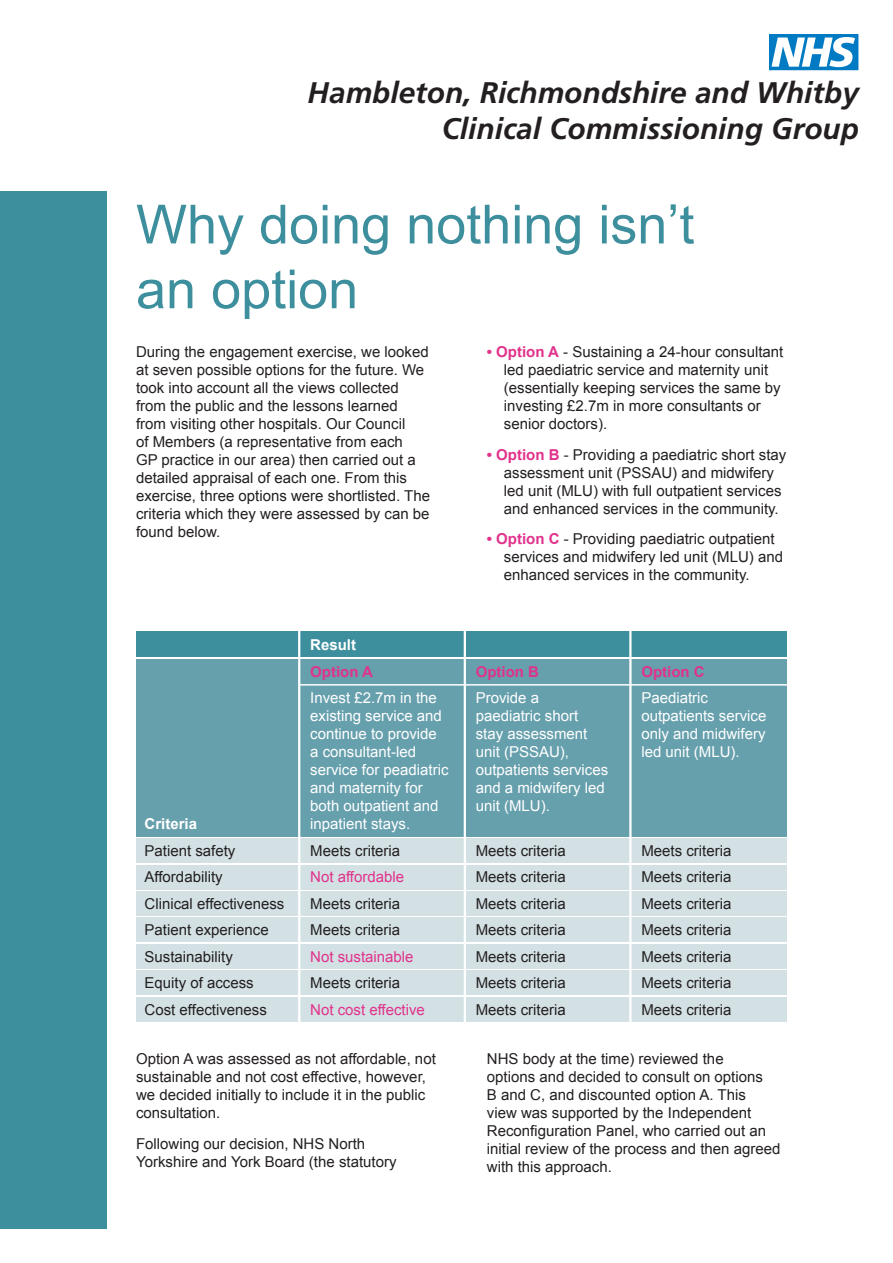
<style>
.page{position:relative;width:893px;height:1263px;background:#fff}
.page>*{position:absolute;margin:0;border:0;box-sizing:border-box;transform-origin:0 0}
.t1{font:54px/64.8px "Arial";color:#3e8f9e}
.t2{font:italic 700 29.85px/35.7px "Frutiger";color:#231f20;text-align:right}
.t3{font:15px/18px "Arial";color:#231f20}
.t4{font:15px/18px "Arial";color:#fff}
.t5{font:15px "Arial";color:#e1328b}
.t6{font:700 15px "Arial";color:#e1328b}
.t7{font:700 15px "Arial";color:#fff}
.s1{font-weight:700;color:#e1328b}
</style>
<div class="page">
<div style="left:0;top:191px;width:106px;height:1038px;background:#3e8f9e"></div>
<svg style="left:769px;top:34px;width:89px;height:36px"></svg>
<div style="left:136px;top:632px;width:651px;height:25px;background:#3e8f9e"></div>
<div style="left:136px;top:659px;width:651px;height:178px;background:#67a0ad"></div>
<div style="left:136px;top:839px;width:651px;height:24px;background:#d3e1e5"></div>
<div style="left:136px;top:865px;width:651px;height:24px;background:#d3e1e5"></div>
<div style="left:136px;top:891px;width:651px;height:25px;background:#d3e1e5"></div>
<div style="left:136px;top:918px;width:651px;height:24px;background:#d3e1e5"></div>
<div style="left:136px;top:944px;width:651px;height:24px;background:#d3e1e5"></div>
<div style="left:136px;top:970px;width:651px;height:25px;background:#d3e1e5"></div>
<div style="left:136px;top:997px;width:651px;height:24px;background:#d3e1e5"></div>
<hr style="left:298px;top:631px;width:2px;height:392px;background:#fff">
<hr style="left:464px;top:631px;width:2px;height:392px;background:#fff">
<hr style="left:629px;top:631px;width:3px;height:392px;background:#fff">
<hr style="left:298px;top:684px;width:489px;height:2px;background:#fff">
<p class="t2" style="left:308px;top:74px;width:553px">Hambleton, Richmondshire and Whitby<br>Clinical Commissioning Group</p>
<p class="t1" style="left:136px;top:192px;width:560px">Why doing nothing isn’t an option</p>
<p class="t3" style="left:136px;top:342px;width:296px">During the engagement exercise, we looked at seven possible options for the future. We took into account all the views collected from the public and the lessons learned from visiting other hospitals. Our Council<br>of Members (a representative from each<br>GP practice in our area) then carried out a detailed appraisal of each one. From this exercise, three options were shortlisted. The criteria which they were assessed by can be found below.</p>
<p class="t3" style="left:504px;top:342px;width:281px;text-indent:-17px"><span class="s1">• Option A</span> - Sustaining a 24-hour consultant led paediatric service and maternity unit (essentially keeping services the same by investing £2.7m in more consultants or senior doctors).</p>
<p class="t3" style="left:504px;top:445px;width:284px;text-indent:-17px"><span class="s1">• Option B</span> - Providing a paediatric short stay assessment unit (PSSAU) and midwifery led unit (MLU) with full outpatient services and enhanced services in the community.</p>
<p class="t3" style="left:504px;top:530px;width:281px;text-indent:-17px"><span class="s1">• Option C</span> - Providing paediatric outpatient services and midwifery led unit (MLU) and enhanced services in the community.</p>
<p class="t7" style="left:145px;top:815px;width:54px">Criteria</p>
<p class="t3" style="left:145px;top:841px;width:92px">Patient safety</p>
<p class="t3" style="left:145px;top:868px;width:80px">Affordability</p>
<p class="t3" style="left:145px;top:894px;width:141px">Clinical effectiveness</p>
<p class="t3" style="left:145px;top:921px;width:126px">Patient experience</p>
<p class="t3" style="left:145px;top:947px;width:90px">Sustainability</p>
<p class="t3" style="left:145px;top:974px;width:111px">Equity of access</p>
<p class="t3" style="left:145px;top:1000px;width:124px">Cost effectiveness</p>
<p class="t7" style="left:310px;top:636px;width:47px">Result</p>
<p class="t6" style="left:310px;top:663px;width:64px">Option A</p>
<p class="t4" style="left:310px;top:689px;width:140px">Invest £2.7m in the existing service and continue to provide a consultant-led service for peadiatric and maternity for both outpatient and inpatient stays.</p>
<p class="t3" style="left:310px;top:841px;width:92px">Meets criteria</p>
<p class="t5" style="left:310px;top:868px;width:95px">Not affordable</p>
<p class="t3" style="left:310px;top:894px;width:92px">Meets criteria</p>
<p class="t3" style="left:310px;top:921px;width:92px">Meets criteria</p>
<p class="t5" style="left:310px;top:948px;width:105px">Not sustainable</p>
<p class="t3" style="left:310px;top:974px;width:92px">Meets criteria</p>
<p class="t5" style="left:310px;top:1001px;width:116px">Not cost effective</p>
<p class="t3" style="left:136px;top:1050px;width:301px">Option A was assessed as not affordable, not sustainable and not cost effective, however, we decided initially to include it in the public consultation.</p>
<p class="t3" style="left:136px;top:1135px;width:262px">Following our decision, NHS North<br>Yorkshire and York Board (the statutory</p>
<p class="t6" style="left:476px;top:663px;width:65px">Option B</p>
<p class="t4" style="left:476px;top:689px;width:134px">Provide a<br>paediatric short stay assessment unit (PSSAU), outpatients services and a midwifery led unit (MLU).</p>
<p class="t3" style="left:476px;top:841px;width:92px">Meets criteria</p>
<p class="t3" style="left:476px;top:868px;width:92px">Meets criteria</p>
<p class="t3" style="left:476px;top:894px;width:92px">Meets criteria</p>
<p class="t3" style="left:476px;top:921px;width:92px">Meets criteria</p>
<p class="t3" style="left:476px;top:947px;width:92px">Meets criteria</p>
<p class="t3" style="left:476px;top:974px;width:92px">Meets criteria</p>
<p class="t3" style="left:476px;top:1000px;width:92px">Meets criteria</p>
<p class="t6" style="left:641px;top:663px;width:65px">Option C</p>
<p class="t4" style="left:641px;top:689px;width:127px">Paediatric outpatients service only and midwifery led unit (MLU).</p>
<p class="t3" style="left:641px;top:841px;width:92px">Meets criteria</p>
<p class="t3" style="left:641px;top:868px;width:92px">Meets criteria</p>
<p class="t3" style="left:641px;top:894px;width:92px">Meets criteria</p>
<p class="t3" style="left:641px;top:921px;width:92px">Meets criteria</p>
<p class="t3" style="left:641px;top:947px;width:92px">Meets criteria</p>
<p class="t3" style="left:641px;top:974px;width:92px">Meets criteria</p>
<p class="t3" style="left:641px;top:1000px;width:92px">Meets criteria</p>
<p class="t3" style="left:487px;top:1050px;width:295px">NHS body at the time) reviewed the<br>options and decided to consult on options<br>B and C, and discounted option A. This<br>view was supported by the Independent Reconfiguration Panel, who carried out an initial review of the process and then agreed with this approach.</p>
</div>
